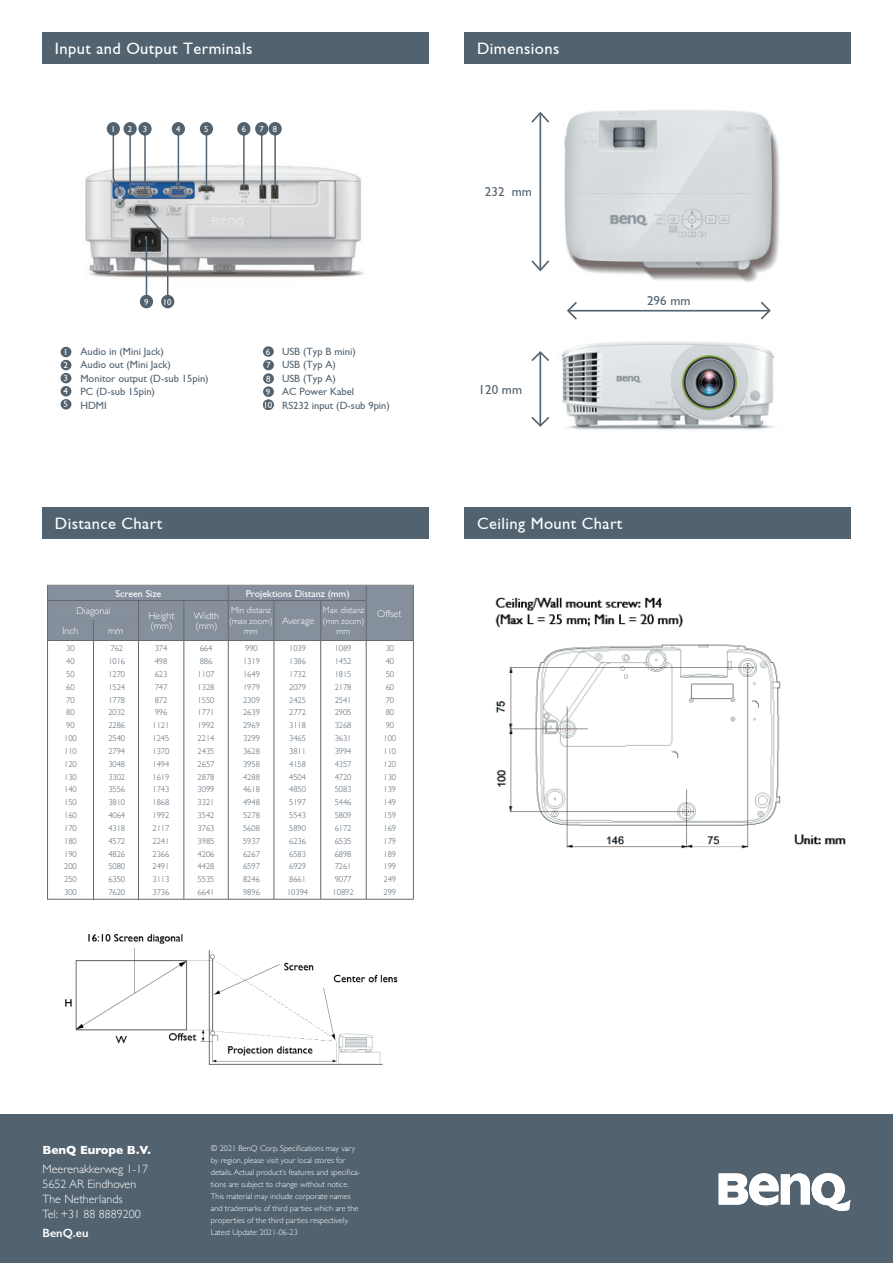
<style>
.page{position:relative;width:893px;height:1263px;background:#fff}
.page>*{position:absolute;margin:0;border:0;box-sizing:border-box;transform-origin:0 0}
.t1{font:16.5px "Gill Sans";letter-spacing:.025em;color:#fff}
.t2{font:13.05px "Gill Sans";color:#52626f}
.t3{font:300 12px/15px "Gill Sans";color:#fff}
.t4{font:700 12px "Gill Sans";color:#fff}
.t5{font:600 12px "Gill Sans";color:#fff}
.t6{font:10.5px/13.5px "Gill Sans";color:#52626f}
.t7{font:300 10.05px/10.2px "Gill Sans";color:#fff}
.t8{font:10.05px "Gill Sans";color:#fff}
.t9{font:300 9px/10.2px "Gill Sans";color:#fff;text-align:center}
.t10{font:9px/13px "Gill Sans";color:#fff;text-align:justify}
.t11{font:8.7px "Gill Sans";color:#fff}
.t12{font:300 8.55px/12.9px "Gill Sans";letter-spacing:-.01em;color:#52626f}
.t13{font:300 8.25px/12px "Gill Sans";color:#fff}
</style>
<div class="page">
<div style="left:0;top:1115px;width:893px;height:148px;background:#52626f"></div>
<svg style="left:719px;top:1173px;width:131px;height:38px"></svg>
<div style="left:464px;top:32px;width:386px;height:31px;background:#52626f"></div>
<div style="left:42px;top:32px;width:386px;height:31px;background:#52626f"></div>
<div style="left:464px;top:507px;width:386px;height:31px;background:#52626f"></div>
<div style="left:42px;top:507px;width:386px;height:31px;background:#52626f"></div>
<img style="left:561px;top:309px;width:214px;height:121px">
<hr style="left:539px;top:113px;width:2px;height:156px;background:#52626f">
<svg style="left:531px;top:111px;width:19px;height:13px"></svg>
<svg style="left:531px;top:259px;width:19px;height:13px"></svg>
<hr style="left:539px;top:353px;width:2px;height:73px;background:#52626f">
<svg style="left:531px;top:351px;width:18px;height:12px"></svg>
<svg style="left:531px;top:415px;width:18px;height:12px"></svg>
<hr style="left:568px;top:310px;width:201px;height:1px;background:#52626f">
<svg style="left:759px;top:301px;width:13px;height:20px"></svg>
<svg style="left:566px;top:302px;width:13px;height:19px"></svg>
<div style="left:47px;top:586px;width:366px;height:54px;background:#85909c"></div>
<hr style="left:320px;top:600px;width:1px;height:299px;background:#69696c">
<hr style="left:366px;top:586px;width:1px;height:313px;background:#69696c">
<hr style="left:93px;top:620px;width:1px;height:279px;background:#69696c">
<hr style="left:139px;top:600px;width:1px;height:299px;background:#69696c">
<hr style="left:184px;top:600px;width:1px;height:299px;background:#69696c">
<hr style="left:274px;top:600px;width:1px;height:299px;background:#69696c">
<hr style="left:47px;top:600px;width:319px;height:1px;background:#69696c">
<hr style="left:47px;top:640px;width:366px;height:1px;background:#69696c">
<hr style="left:47px;top:585px;width:367px;height:1px;background:#69696c">
<hr style="left:47px;top:899px;width:367px;height:1px;background:#69696c">
<hr style="left:47px;top:585px;width:1px;height:314px;background:#69696c">
<img style="left:65px;top:934px;width:333px;height:131px">
<img style="left:564px;top:110px;width:216px;height:172px">
<hr style="left:228px;top:585px;width:1px;height:314px;background:#69696c">
<hr style="left:413px;top:586px;width:1px;height:313px;background:#69696c">
<img style="left:85px;top:148px;width:279px;height:161px">
<div style="left:61px;top:347px;width:10px;height:10px;background:#52626f;border-radius:50%"></div>
<div style="left:61px;top:360px;width:10px;height:10px;background:#52626f;border-radius:50%"></div>
<div style="left:61px;top:373px;width:10px;height:10px;background:#52626f;border-radius:50%"></div>
<div style="left:61px;top:386px;width:10px;height:10px;background:#52626f;border-radius:50%"></div>
<div style="left:263px;top:360px;width:11px;height:10px;background:#52626f;border-radius:50%"></div>
<div style="left:263px;top:346px;width:11px;height:11px;background:#52626f;border-radius:50%"></div>
<div style="left:61px;top:399px;width:10px;height:10px;background:#52626f;border-radius:50%"></div>
<div style="left:140px;top:295px;width:13px;height:13px;background:#52626f;border-radius:50%"></div>
<svg style="left:141px;top:208px;width:28px;height:90px"></svg>
<div style="left:161px;top:295px;width:13px;height:13px;background:#52626f;border-radius:50%"></div>
<div style="left:107px;top:122px;width:13px;height:14px;background:#52626f;border-radius:50%"></div>
<svg style="left:112px;top:132px;width:20px;height:74px"></svg>
<div style="left:124px;top:122px;width:13px;height:14px;background:#52626f;border-radius:50%"></div>
<hr style="left:144px;top:134px;width:2px;height:59px;background:#52626f">
<div style="left:138px;top:122px;width:14px;height:14px;background:#52626f;border-radius:50%"></div>
<hr style="left:178px;top:134px;width:1px;height:59px;background:#52626f">
<div style="left:172px;top:122px;width:13px;height:14px;background:#52626f;border-radius:50%"></div>
<hr style="left:206px;top:134px;width:1px;height:55px;background:#52626f">
<div style="left:200px;top:122px;width:13px;height:14px;background:#52626f;border-radius:50%"></div>
<hr style="left:243px;top:134px;width:2px;height:55px;background:#52626f">
<div style="left:237px;top:122px;width:13px;height:14px;background:#52626f;border-radius:50%"></div>
<hr style="left:261px;top:134px;width:1px;height:55px;background:#52626f">
<div style="left:255px;top:122px;width:13px;height:14px;background:#52626f;border-radius:50%"></div>
<hr style="left:274px;top:134px;width:2px;height:55px;background:#52626f">
<div style="left:269px;top:122px;width:13px;height:14px;background:#52626f;border-radius:50%"></div>
<div style="left:263px;top:373px;width:11px;height:11px;background:#52626f;border-radius:50%"></div>
<div style="left:263px;top:386px;width:11px;height:11px;background:#52626f;border-radius:50%"></div>
<div style="left:263px;top:399px;width:11px;height:11px;background:#52626f;border-radius:50%"></div>
<img style="left:495px;top:597px;width:351px;height:252px">
<h1 class="t1" style="left:55px;top:39px;width:199px">Input and Output Terminals</h1>
<h1 class="t1" style="left:477px;top:39px;width:84px">Dimensions</h1>
<p class="t11" style="left:111px;top:124px;width:6px">1</p>
<p class="t11" style="left:128px;top:124px;width:21px">2 3</p>
<p class="t11" style="left:176px;top:124px;width:6px">4</p>
<p class="t11" style="left:204px;top:124px;width:6px">5</p>
<p class="t11" style="left:242px;top:124px;width:6px">6</p>
<p class="t11" style="left:260px;top:124px;width:19px">7 8</p>
<p class="t11" style="left:144px;top:297px;width:6px">9</p>
<p class="t11" style="left:163px;top:297px;width:10px">10</p>
<p class="t10" style="left:64px;top:345px;width:6px">1<br>2<br>3<br>4</p>
<p class="t10" style="left:64px;top:398px;width:6px">5</p>
<p class="t6" style="left:80px;top:344px;width:130px">Audio in (Mini Jack)<br>Audio out (Mini Jack)<br>Monitor output (D-sub 15pin)<br>PC (D-sub 15pin)<br>HDMI</p>
<p class="t6" style="left:282px;top:344px;width:109px">USB (Typ B mini)<br>USB (Typ A)<br>USB (Typ A)<br>AC Power Kabel<br>RS232 input (D-sub 9pin)</p>
<p class="t10" style="left:266px;top:345px;width:6px">6</p>
<p class="t10" style="left:266px;top:359px;width:6px">7</p>
<p class="t10" style="left:264px;top:372px;width:10px;text-align:left">8<br>9<br>10</p>
<h2 class="t2" style="left:485px;top:184px;width:49px">232 mm</h2>
<h2 class="t2" style="left:479px;top:382px;width:45px">120 mm</h2>
<h2 class="t2" style="left:647px;top:293px;width:45px">296 mm</h2>
<h1 class="t1" style="left:55px;top:514px;width:109px">Distance Chart</h1>
<h1 class="t1" style="left:477px;top:514px;width:147px">Ceiling Mount Chart</h1>
<p class="t8" style="left:115px;top:587px;width:47px">Screen Size</p>
<p class="t8" style="left:246px;top:587px;width:105px">Projektions Distanz (mm)</p>
<p class="t7" style="left:62px;top:600px;width:50px;line-height:20.4px;text-indent:14px">Diagonal<br>Inch</p>
<p class="t7" style="left:108px;top:625px;width:17px">mm</p>
<p class="t7" style="left:148px;top:610px;width:28px">Height (mm)</p>
<p class="t7" style="left:194px;top:610px;width:27px">Width (mm)</p>
<p class="t9" style="left:229px;top:605px;width:45px">Min distanz (max zoom) mm</p>
<p class="t7" style="left:282px;top:615px;width:34px">Average</p>
<p class="t9" style="left:323px;top:605px;width:43px">Max distanz (min zoom) mm</p>
<p class="t7" style="left:377px;top:608px;width:26px">Offset</p>
<p class="t12" style="left:64px;top:641px;width:14px">30<br>40<br>50<br>60<br>70<br>80<br>90<br>100<br>110<br>120<br>130<br>140<br>150<br>160<br>170<br>180<br>190<br>200<br>250<br>300</p>
<p class="t12" style="left:108px;top:641px;width:18px">762<br>1016<br>1270<br>1524<br>1778<br>2032<br>2286<br>2540<br>2794<br>3048<br>3302<br>3556<br>3810<br>4064<br>4318<br>4572<br>4826<br>5080<br>6350<br>7620</p>
<p class="t12" style="left:153px;top:641px;width:18px">374<br>498<br>623<br>747<br>872<br>996<br>1121<br>1245<br>1370<br>1494<br>1619<br>1743<br>1868<br>1992<br>2117<br>2241<br>2366<br>2491<br>3113<br>3736</p>
<p class="t12" style="left:198px;top:641px;width:18px">664<br>886<br>1107<br>1328<br>1550<br>1771<br>1992<br>2214<br>2435<br>2657<br>2878<br>3099<br>3321<br>3542<br>3763<br>3985<br>4206<br>4428<br>5535<br>6641</p>
<p class="t12" style="left:243px;top:641px;width:18px">990<br>1319<br>1649<br>1979<br>2309<br>2639<br>2969<br>3299<br>3628<br>3958<br>4288<br>4618<br>4948<br>5278<br>5608<br>5937<br>6267<br>6597<br>8246<br>9896</p>
<p class="t12" style="left:287px;top:641px;width:23px">1039<br>1386<br>1732<br>2079<br>2425<br>2772<br>3118<br>3465<br>3811<br>4158<br>4504<br>4850<br>5197<br>5543<br>5890<br>6236<br>6583<br>6929<br>8661<br>10394</p>
<p class="t12" style="left:333px;top:641px;width:23px">1089<br>1452<br>1815<br>2178<br>2541<br>2905<br>3268<br>3631<br>3994<br>4357<br>4720<br>5083<br>5446<br>5809<br>6172<br>6535<br>6898<br>7261<br>9077<br>10892</p>
<p class="t12" style="left:384px;top:641px;width:14px">30<br>40<br>50<br>60<br>70<br>80<br>90<br>100<br>110<br>120<br>130<br>139<br>149<br>159<br>169<br>179<br>189<br>199<br>249<br>299</p>
<h3 class="t4" style="left:43px;top:1140px;width:110px">BenQ Europe B.V.</h3>
<h3 class="t3" style="left:43px;top:1161px;width:107px">Meerenakkerweg 1-17<br>5652 AR Eindhoven<br>The Netherlands<br>Tel: +31 88 8889200</h3>
<h3 class="t5" style="left:43px;top:1225px;width:48px">BenQ.eu</h3>
<p class="t13" style="left:211px;top:1142px;width:151px">© 2021 BenQ Corp. Specifications may vary by region, please visit your local stores for details. Actual product‘s features and specifica&shy;tions are subject to change without notice.<br>This material may include corporate names and trademarks of third parties which are the properties of the third parties respectively.<br>Latest Update: 2021-06-23</p>
</div>
